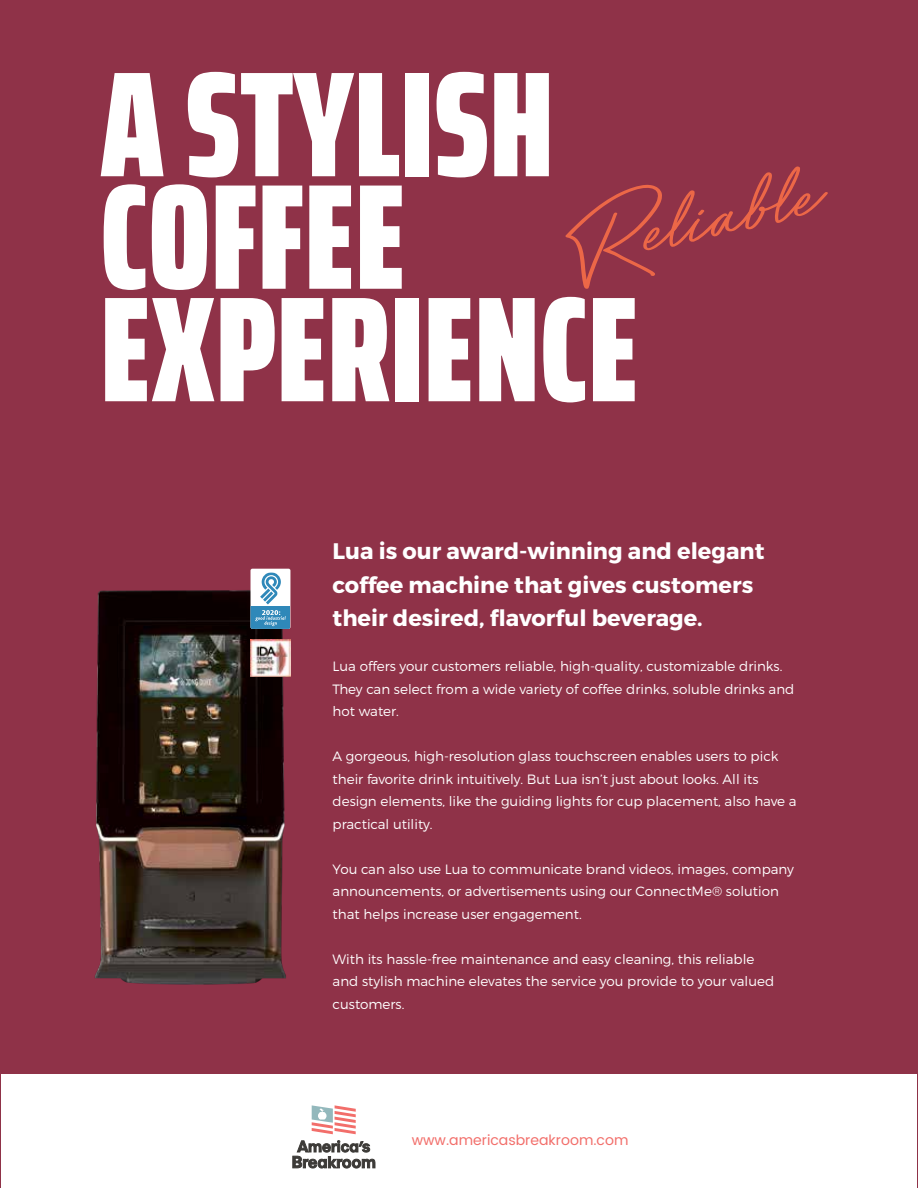
<style>
.page{position:relative;width:918px;height:1188px;background:#8f3248}
.page>*{position:absolute;margin:0;border:0;box-sizing:border-box;transform-origin:0 0}
.t1{font:900 extra-condensed 150px/112.5px "Saira";color:#fff}
.t2{font:110.7px "Bayshore";color:#ec6747}
.t3{font:700 22.5px/33.8px "Montserrat";color:#fff}
.t4{font:14.1px "Poppins";color:#f26e6a}
.t5{font:300 13.5px/22.5px "Montserrat";color:#fff}
</style>
<div class="page">
<img style="left:94px;top:577px;width:197px;height:408px">
<div style="left:251px;top:569px;width:39px;height:60px;background:#fff;border-radius:2px"></div>
<svg style="left:260px;top:572px;width:21px;height:32px"></svg>
<div style="left:250px;top:607px;width:40px;height:22px;background:#2f88b9"></div>
<svg style="left:255px;top:610px;width:31px;height:16px"></svg>
<svg style="left:250px;top:639px;width:1px;height:37px"></svg>
<img style="left:251px;top:639px;width:39px;height:37px">
<div style="left:1px;top:1074px;width:916px;height:114px;background:#fff"></div>
<svg style="left:312px;top:1105px;width:44px;height:29px"></svg>
<svg style="left:293px;top:1140px;width:82px;height:28px"></svg>
<h1 class="t1" style="left:100px;top:67px;width:540px">A STYLISH<br>COFFEE<br>EXPERIENCE</h1>
<h2 class="t2" style="left:548px;top:169px;width:265px;rotate:-13deg">Reliable</h2>
<h3 class="t3" style="left:333px;top:534px;width:433px">Lua is our award-winning and elegant coffee machine that gives customers their desired, flavorful beverage.</h3>
<p class="t5" style="left:333px;top:655px;width:463px">Lua offers your customers reliable, high-quality, customizable drinks.<br>They can select from a wide variety of coffee drinks, soluble drinks and hot water.</p>
<p class="t5" style="left:333px;top:745px;width:466px">A gorgeous, high-resolution glass touchscreen enables users to pick their favorite drink intuitively. But Lua isn’t just about looks. All its design elements, like the guiding lights for cup placement, also have a practical utility.</p>
<p class="t5" style="left:333px;top:857px;width:463px">You can also use Lua to communicate brand videos, images, company announcements, or advertisements using our ConnectMe® solution that helps increase user engagement.</p>
<p class="t5" style="left:333px;top:947px;width:443px">With its hassle-free maintenance and easy cleaning, this reliable and stylish machine elevates the service you provide to your valued customers.</p>
<p class="t4" style="left:412px;top:1129px;width:218px">www.americasbreakroom.com</p>
</div>
